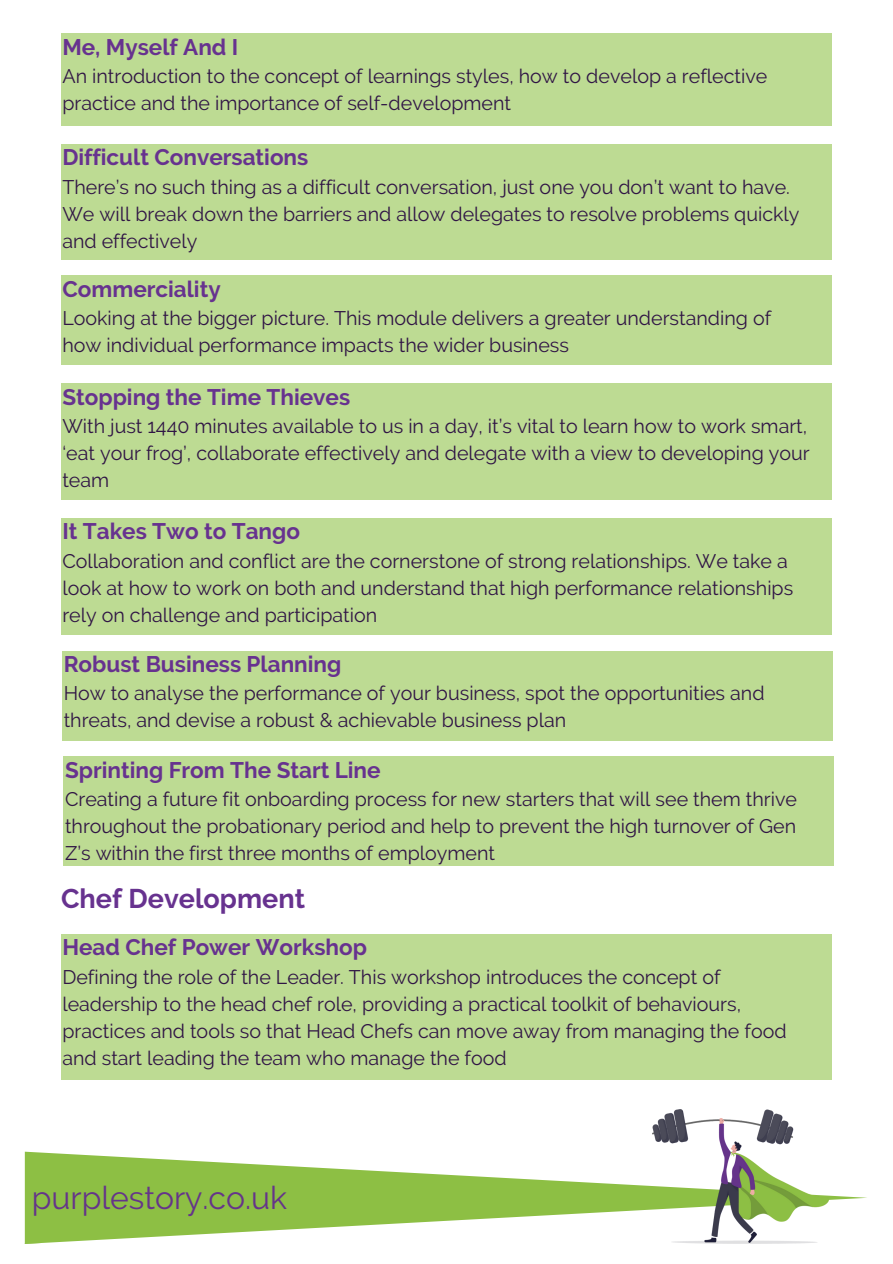
<style>
.page{position:relative;width:893px;height:1264px;background:#fff}
.page>*{position:absolute;margin:0;border:0;box-sizing:border-box;transform-origin:0 0}
.t1{font:31.95px "Raleway";color:#65348a}
.t2{font:700 27px "Raleway";color:#67328f}
.t3{font:700 22.5px "Raleway";color:#67328f}
.t4{font:19.65px/27px "Raleway";color:#301545}
</style>
<div class="page">
<div style="left:61px;top:33px;width:770px;height:92px;background:#bddb93"></div>
<div style="left:61px;top:144px;width:770px;height:116px;background:#bddb93"></div>
<div style="left:61px;top:275px;width:770px;height:90px;background:#bddb93"></div>
<div style="left:61px;top:383px;width:770px;height:117px;background:#bddb93"></div>
<div style="left:61px;top:518px;width:770px;height:117px;background:#bddb93"></div>
<div style="left:62px;top:650px;width:770px;height:90px;background:#bddb93"></div>
<svg style="left:25px;top:1151px;width:842px;height:92px;fill:#8dbf44"></svg>
<img style="left:652px;top:1109px;width:176px;height:134px">
<div style="left:64px;top:756px;width:770px;height:109px;background:#bddb93"></div>
<div style="left:61px;top:934px;width:770px;height:145px;background:#bddb93"></div>
<p class="t3" style="left:62px;top:33px;width:177px">Me, Myself And I</p>
<p class="t4" style="left:62px;top:63px;width:706px">An introduction to the concept of learnings styles, how to develop a reflective practice and the importance of self-development</p>
<p class="t3" style="left:62px;top:144px;width:247px">Difficult Conversations</p>
<p class="t4" style="left:62px;top:173px;width:738px">There’s no such thing as a difficult conversation, just one you don’t want to have.<br>We will break down the barriers and allow delegates to resolve problems quickly and effectively</p>
<p class="t3" style="left:62px;top:275px;width:160px">Commerciality</p>
<p class="t4" style="left:62px;top:305px;width:710px">Looking at the bigger picture. This module delivers a greater understanding of how individual performance impacts the wider business</p>
<p class="t3" style="left:62px;top:383px;width:289px">Stopping the Time Thieves</p>
<p class="t4" style="left:62px;top:412px;width:748px">With just 1440 minutes available to us in a day, it’s vital to learn how to work smart, ‘eat your frog’, collaborate effectively and delegate with a view to developing your team</p>
<p class="t3" style="left:62px;top:518px;width:239px">It Takes Two to Tango</p>
<p class="t4" style="left:62px;top:547px;width:732px">Collaboration and conflict are the cornerstone of strong relationships. We take a look at how to work on both and understand that high performance relationships rely on challenge and participation</p>
<p class="t3" style="left:64px;top:651px;width:279px">Robust Business Planning</p>
<p class="t4" style="left:64px;top:680px;width:702px">How to analyse the performance of your business, spot the opportunities and threats, and devise a robust &amp; achievable business plan</p>
<p class="t3" style="left:65px;top:756px;width:317px">Sprinting From The Start Line</p>
<p class="t4" style="left:65px;top:785px;width:733px;text-align:justify">Creating a future fit onboarding process for new starters that will see them thrive throughout the probationary period and help to prevent the high turnover of Gen Z’s within the first three months of employment</p>
<h2 class="t2" style="left:61px;top:882px;width:245px">Chef Development</h2>
<p class="t3" style="left:62px;top:934px;width:306px">Head Chef Power Workshop</p>
<p class="t4" style="left:62px;top:963px;width:725px">Defining the role of the Leader. This workshop introduces the concept of leadership to the head chef role, providing a practical toolkit of behaviours, practices and tools so that Head Chefs can move away from managing the food and start leading the team who manage the food</p>
<h1 class="t1" style="left:32px;top:1178px;width:257px">purplestory.co.uk</h1>
</div>
